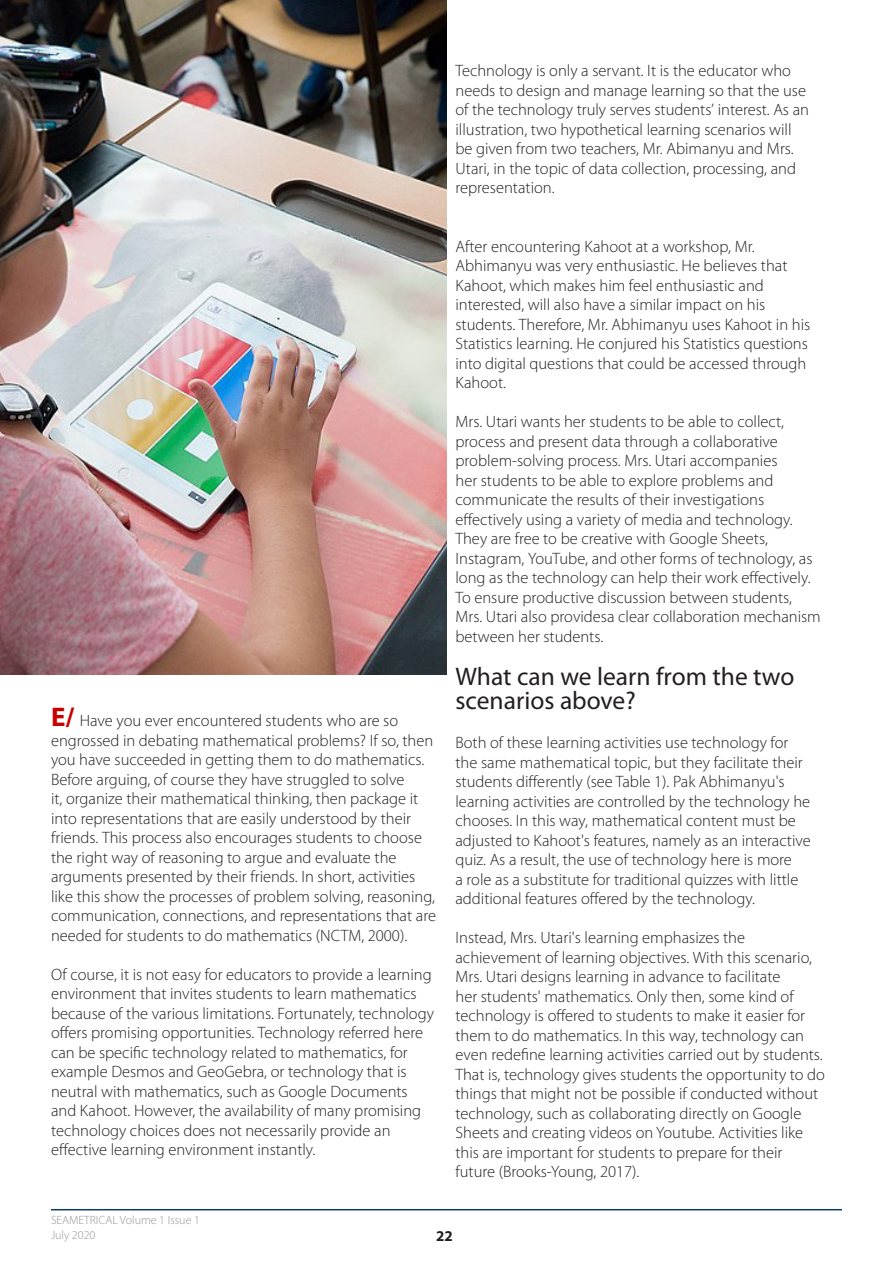
<style>
.page{position:relative;width:893px;height:1263px;background:#fff}
.page>*{position:absolute;margin:0;border:0;box-sizing:border-box;transform-origin:0 0}
.Paragraf{font:25.5px/24px "Myriad Pro";color:#231f20}
.Paragraf-2{font:300 16.5px/19.5px "Myriad Pro";color:#231f20}
.t1{font:700 15px "Myriad Pro";color:#231f20}
.t2{font:300 12px/14.4px "Myriad Pro";color:#939598}
.s1{font-weight:700;font-size:27px;color:#c80000}
</style>
<div class="page">
<img style="left:0;top:0;width:446px;height:674px">
<hr style="left:51px;top:1209px;width:791px;height:1px;background:#0c3b62">
<p class="Paragraf-2" style="left:51px;top:711px;width:386px"><span class="s1">E/</span> Have you ever encountered students who are so engrossed in debating mathematical problems? If so, then you have succeeded in getting them to do mathematics.<br>Before arguing, of course they have struggled to solve<br>it, organize their mathematical thinking, then package it into representations that are easily understood by their friends. This process also encourages students to choose the right way of reasoning to argue and evaluate the arguments presented by their friends. In short, activities like this show the processes of problem solving, reasoning, communication, connections, and representations that are needed for students to do mathematics (NCTM, 2000).</p>
<p class="Paragraf-2" style="left:51px;top:965px;width:384px">Of course, it is not easy for educators to provide a learning environment that invites students to learn mathematics because of the various limitations. Fortunately, technology offers promising opportunities. Technology referred here can be specific technology related to mathematics, for example Desmos and GeoGebra, or technology that is neutral with mathematics, such as Google Documents and Kahoot. However, the availability of many promising technology choices does not necessarily provide an effective learning environment instantly.</p>
<p class="Paragraf-2" style="left:455px;top:61px;width:355px">Technology is only a servant. It is the educator who needs to design and manage learning so that the use of the technology truly serves students’ interest. As an illustration, two hypothetical learning scenarios will be given from two teachers, Mr. Abimanyu and Mrs.<br>Utari, in the topic of data collection, processing, and representation.</p>
<p class="Paragraf-2" style="left:455px;top:237px;width:356px">After encountering Kahoot at a workshop, Mr.<br>Abhimanyu was very enthusiastic. He believes that Kahoot, which makes him feel enthusiastic and interested, will also have a similar impact on his students. Therefore, Mr. Abhimanyu uses Kahoot in his Statistics learning. He conjured his Statistics questions into digital questions that could be accessed through Kahoot.</p>
<p class="Paragraf-2" style="left:455px;top:412px;width:367px">Mrs. Utari wants her students to be able to collect, process and present data through a collaborative problem-solving process. Mrs. Utari accompanies<br>her students to be able to explore problems and communicate the results of their investigations effectively using a variety of media and technology.<br>They are free to be creative with Google Sheets, Instagram, YouTube, and other forms of technology, as long as the technology can help their work effectively.<br>To ensure productive discussion between students, Mrs. Utari also providesa clear collaboration mechanism between her students.</p>
<p class="Paragraf" style="left:455px;top:664px;width:340px">What can we learn from the two scenarios above?</p>
<p class="Paragraf-2" style="left:455px;top:733px;width:357px">Both of these learning activities use technology for the same mathematical topic, but they facilitate their students differently (see Table 1). Pak Abhimanyu's learning activities are controlled by the technology he chooses. In this way, mathematical content must be adjusted to Kahoot's features, namely as an interactive quiz. As a result, the use of technology here is more<br>a role as a substitute for traditional quizzes with little additional features offered by the technology.</p>
<p class="Paragraf-2" style="left:455px;top:928px;width:371px">Instead, Mrs. Utari's learning emphasizes the achievement of learning objectives. With this scenario, Mrs. Utari designs learning in advance to facilitate<br>her students' mathematics. Only then, some kind of technology is offered to students to make it easier for them to do mathematics. In this way, technology can even redefine learning activities carried out by students.<br>That is, technology gives students the opportunity to do things that might not be possible if conducted without technology, such as collaborating directly on Google Sheets and creating videos on Youtube. Activities like this are important for students to prepare for their future (Brooks-Young, 2017).</p>
<p class="t2" style="left:51px;top:1213px;width:150px">SEAMETRICAL Volume 1 Issue 1<br>July 2020</p>
<p class="t1" style="left:436px;top:1226px;width:18px">22</p>
</div>
